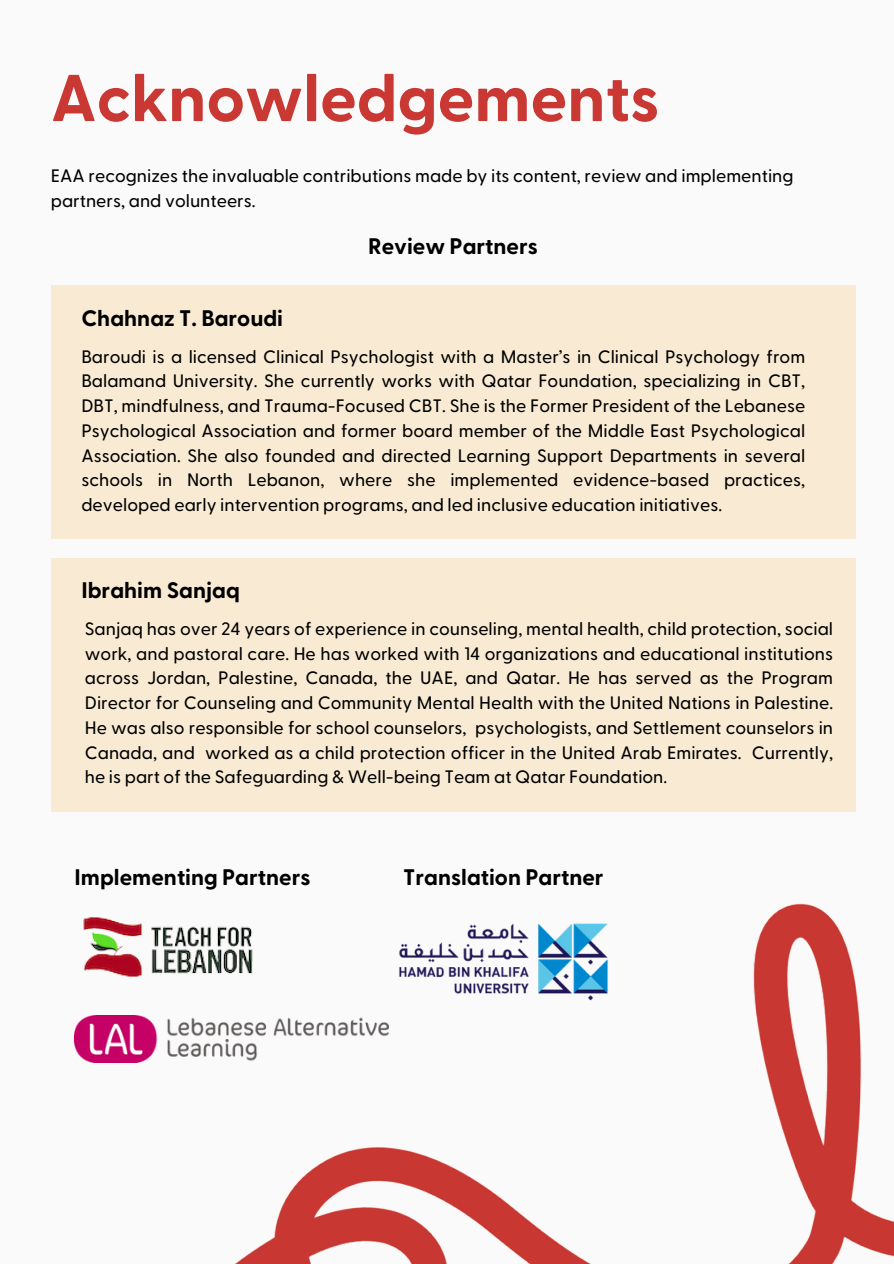
<style>
.page{position:relative;width:894px;height:1264px;background:#fff}
.page>*{position:absolute;margin:0;border:0;box-sizing:border-box;transform-origin:0 0}
.t1{font:700 66px "Greycliff Arabic CF";color:#c93833}
.t2{font:700 22.5px "Greycliff Arabic CF";color:#000}
.t3{font:500 18px/24.8px "Greycliff Arabic CF";color:#000;text-align:justify}
</style>
<div class="page">
<div style="left:0;top:0;width:893px;height:1263px;background:#fbfafa"></div>
<div style="left:51px;top:285px;width:804px;height:253px;background:#f9ebd3"></div>
<img style="left:74px;top:903px;width:819px;height:360px">
<img style="left:75px;top:1015px;width:313px;height:47px">
<img style="left:74px;top:903px;width:213px;height:99px">
<img style="left:388px;top:917px;width:230px;height:89px">
<div style="left:51px;top:558px;width:804px;height:253px;background:#f9ebd3"></div>
<h2 class="t1" style="left:51px;top:68px;width:610px">Acknowledgements</h2>
<p class="t3" style="left:51px;top:164px;width:744px">EAA recognizes the invaluable contributions made by its content, review and implementing partners, and volunteers.</p>
<p class="t2" style="left:81px;top:308px;width:203px">Chahnaz T. Baroudi</p>
<h2 class="t2" style="left:368px;top:236px;width:171px">Review Partners</h2>
<p class="t3" style="left:81px;top:345px;width:725px">Baroudi is a licensed Clinical Psychologist with a Master’s in Clinical Psychology from Balamand University. She currently works with Qatar Foundation, specializing in CBT, DBT, mindfulness, and Trauma-Focused CBT. She is the Former President of the Lebanese Psychological Association and former board member of the Middle East Psychological Association. She also founded and directed Learning Support Departments in several schools in North Lebanon, where she implemented evidence-based practices, developed early intervention programs, and led inclusive education initiatives.</p>
<p class="t2" style="left:81px;top:580px;width:160px">Ibrahim Sanjaq</p>
<h2 class="t3" style="left:85px;top:617px;width:749px">Sanjaq has over 24 years of experience in counseling, mental health, child protection, social work, and pastoral care. He has worked with 14 organizations and educational institutions across Jordan, Palestine, Canada, the UAE, and Qatar. He has served as the Program Director for Counseling and Community Mental Health with the United Nations in Palestine.<br>He was also responsible for school counselors, psychologists, and Settlement counselors in Canada, and worked as a child protection officer in the United Arab Emirates. Currently, he is part of the Safeguarding &amp; Well-being Team at Qatar Foundation.</h2>
<p class="t2" style="left:75px;top:866px;width:237px">Implementing Partners</p>
<p class="t2" style="left:403px;top:866px;width:202px">Translation Partner</p>
</div>
